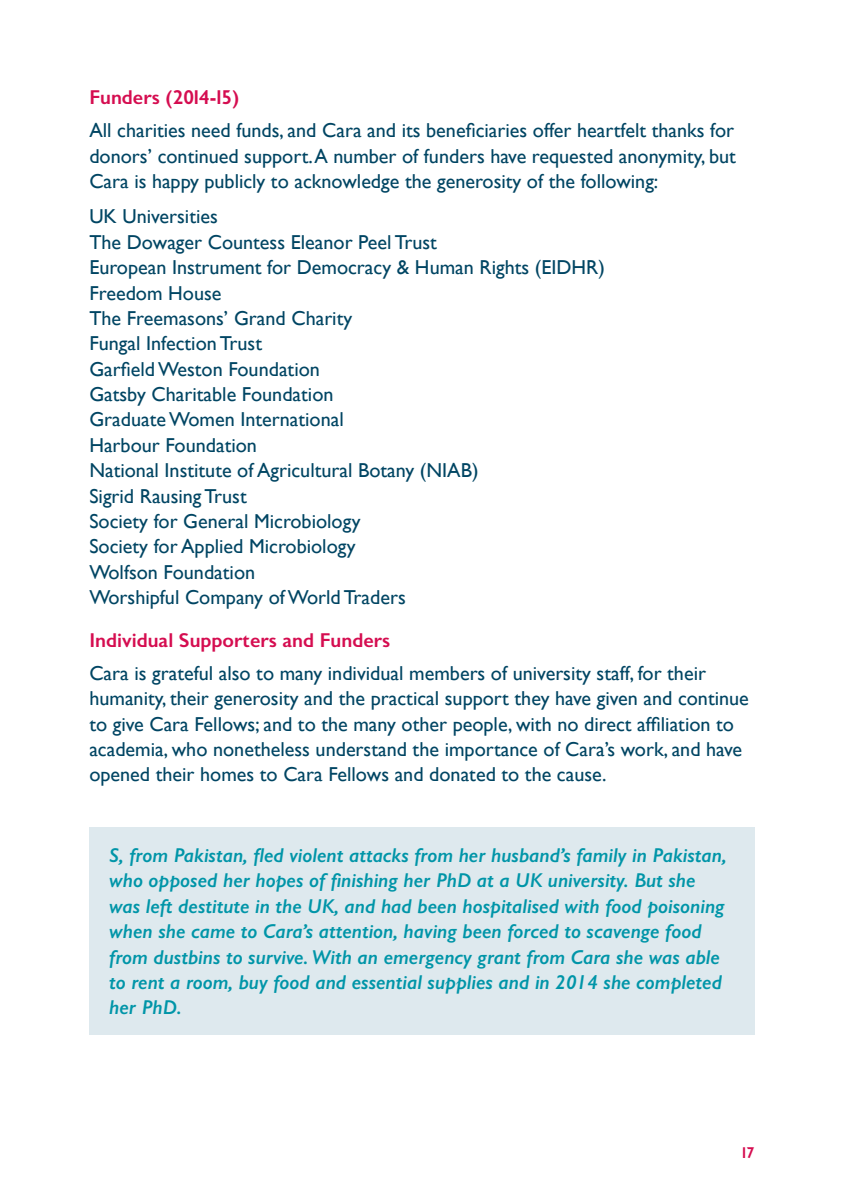
<style>
.page{position:relative;width:844px;height:1191px;background:#fff}
.page>*{position:absolute;margin:0;border:0;box-sizing:border-box;transform-origin:0 0}
.t1{font:20.12px/25.4px "Gill Sans";color:#004563}
.t2{font:italic 600 20.12px/25.4px "Gill Sans";color:#0095a8}
.t3{font:20.12px "CARA Sans 3.0 Semibold";color:#d50d50}
.t4{font:15.75px "CARA Sans 3.0 Semibold";color:#d50d50}
</style>
<div class="page">
<div style="left:89px;top:827px;width:665px;height:207px;background:#dee9ee"></div>
<p class="t3" style="left:89px;top:85px;width:151px">Funders (2014-15)</p>
<p class="t1" style="left:89px;top:118px;width:648px;text-align:justify">All charities need funds, and Cara and its beneficiaries offer heartfelt thanks for donors’ continued support. A number of funders have requested anonymity, but Cara is happy publicly to acknowledge the generosity of the following:</p>
<p class="t1" style="left:89px;top:204px;width:517px">UK Universities<br>The Dowager Countess Eleanor Peel Trust<br>European Instrument for Democracy &amp; Human Rights (EIDHR)<br>Freedom House<br>The Freemasons’ Grand Charity<br>Fungal Infection Trust<br>Garfield Weston Foundation<br>Gatsby Charitable Foundation<br>Graduate Women International<br>Harbour Foundation<br>National Institute of Agricultural Botany (NIAB)<br>Sigrid Rausing Trust<br>Society for General Microbiology<br>Society for Applied Microbiology<br>Wolfson Foundation<br>Worshipful Company of World Traders</p>
<p class="t3" style="left:89px;top:628px;width:302px">Individual Supporters and Funders</p>
<p class="t1" style="left:89px;top:660px;width:660px">Cara is grateful also to many individual members of university staff, for their humanity, their generosity and the practical support they have given and continue to give Cara Fellows; and to the many other people, with no direct affiliation to academia, who nonetheless understand the importance of Cara’s work, and have opened their homes to Cara Fellows and donated to the cause.</p>
<p class="t2" style="left:109px;top:842px;width:618px">S, from Pakistan, fled violent attacks from her husband’s family in Pakistan, who opposed her hopes of finishing her PhD at a UK university. But she was left destitute in the UK, and had been hospitalised with food poisoning when she came to Cara’s attention, having been forced to scavenge food from dustbins to survive. With an emergency grant from Cara she was able to rent a room, buy food and essential supplies and in 2014 she completed her PhD.</p>
<p class="t4" style="left:742px;top:1143px;width:14px">17</p>
</div>
